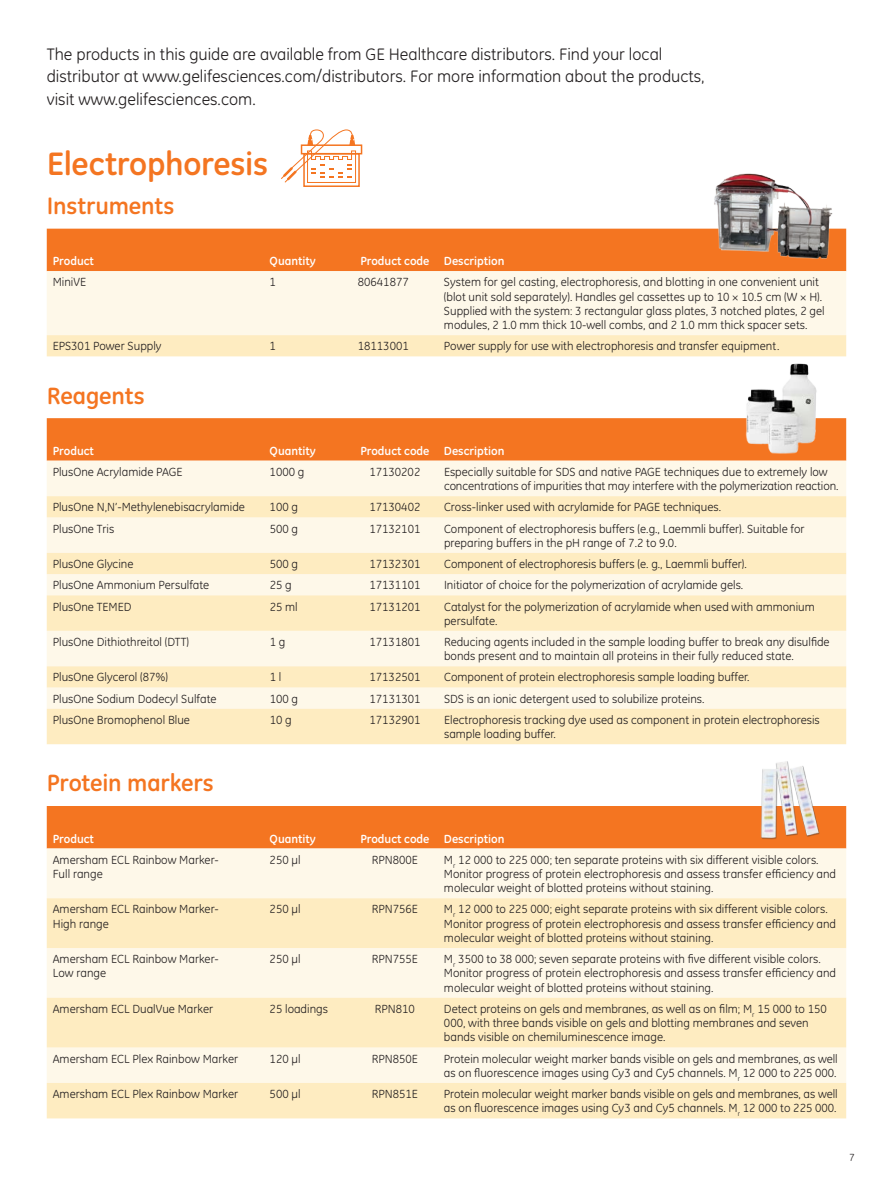
<style>
.page{position:relative;width:893px;height:1191px;background:#fff}
.page>*{position:absolute;margin:0;border:0;box-sizing:border-box;transform-origin:0 0}
.t1{font:700 33px "GE Inspira";letter-spacing:-.01em;color:#f47521}
.t2{font:700 24px "GE Inspira";letter-spacing:-.005em;color:#f47521}
.t3{font:16.8px/22.5px "GE Inspira";color:#231f20}
.t4{font:12px/14.2px "GE Inspira";color:#231f20}
.t5{font:700 12px "GE Inspira";color:#fff}
.t6{font:10.5px "GE Inspira";color:#231f20}
</style>
<div class="page">
<div style="left:47px;top:229px;width:799px;height:42px;background:#f47521"></div>
<div style="left:47px;top:271px;width:799px;height:64px;background:#fef8e9"></div>
<div style="left:47px;top:335px;width:799px;height:21px;background:#feecc1"></div>
<div style="left:47px;top:418px;width:799px;height:43px;background:#f47521"></div>
<div style="left:47px;top:461px;width:799px;height:35px;background:#fef8e9"></div>
<svg style="left:47px;top:496px;width:799px;height:248px;background:#fef1d3"></svg>
<div style="left:47px;top:806px;width:799px;height:42px;background:#f47521"></div>
<div style="left:47px;top:848px;width:799px;height:50px;background:#fef8e9"></div>
<svg style="left:47px;top:898px;width:799px;height:220px;background:#fef0d0"></svg>
<div style="left:301px;top:144px;width:61px;height:10px;border:2px solid #f47521"></div>
<div style="left:303px;top:153px;width:57px;height:34px;border:2px solid #f47521"></div>
<svg style="left:281px;top:129px;width:76px;height:54px"></svg>
<img style="left:703px;top:173px;width:141px;height:91px">
<img style="left:747px;top:761px;width:80px;height:86px">
<img style="left:732px;top:363px;width:91px;height:92px">
<h3 class="t3" style="left:47px;top:43px;width:659px">The products in this guide are available from GE Healthcare distributors. Find your local distributor at www.gelifesciences.com/distributors. For more information about the products, visit www.gelifesciences.com.</h3>
<h1 class="t1" style="left:47px;top:143px;width:223px">Electrophoresis</h1>
<h2 class="t2" style="left:47px;top:190px;width:129px">Instruments</h2>
<p class="t5" style="left:53px;top:253px;width:43px">Product</p>
<p class="t5" style="left:270px;top:253px;width:48px">Quantity</p>
<p class="t5" style="left:360px;top:253px;width:146px">Product code Description</p>
<p class="t4" style="left:53px;top:275px;width:35px">MiniVE</p>
<p class="t4" style="left:270px;top:275px;width:8px">1</p>
<p class="t4" style="left:358px;top:275px;width:52px">80641877</p>
<p class="t4" style="left:444px;top:275px;width:382px">System for gel casting, electrophoresis, and blotting in one convenient unit (blot unit sold separately). Handles gel cassettes up to 10 × 10.5 cm (W × H).<br>Supplied with the system: 3 rectangular glass plates, 3 notched plates, 2 gel modules, 2 1.0 mm thick 10-well combs, and 2 1.0 mm thick spacer sets.</p>
<p class="t4" style="left:53px;top:339px;width:110px">EPS301 Power Supply</p>
<p class="t4" style="left:270px;top:339px;width:8px">1</p>
<p class="t4" style="left:358px;top:339px;width:52px">18113001</p>
<p class="t4" style="left:444px;top:339px;width:337px">Power supply for use with electrophoresis and transfer equipment.</p>
<h2 class="t2" style="left:47px;top:380px;width:100px">Reagents</h2>
<p class="t5" style="left:53px;top:443px;width:43px">Product</p>
<p class="t5" style="left:270px;top:443px;width:48px">Quantity</p>
<p class="t5" style="left:360px;top:443px;width:146px">Product code Description</p>
<p class="t4" style="left:53px;top:465px;width:131px">PlusOne Acrylamide PAGE</p>
<p class="t4" style="left:270px;top:465px;width:36px">1000 g</p>
<p class="t4" style="left:369px;top:465px;width:52px">17130202</p>
<p class="t4" style="left:444px;top:465px;width:396px">Especially suitable for SDS and native PAGE techniques due to extremely low concentrations of impurities that may interfere with the polymerization reaction.</p>
<p class="t4" style="left:53px;top:500px;width:194px">PlusOne N,N’-Methylenebisacrylamide</p>
<p class="t4" style="left:270px;top:500px;width:30px">100 g</p>
<p class="t4" style="left:369px;top:500px;width:52px">17130402</p>
<p class="t4" style="left:444px;top:500px;width:279px">Cross-linker used with acrylamide for PAGE techniques.</p>
<p class="t4" style="left:53px;top:521px;width:63px">PlusOne Tris</p>
<p class="t4" style="left:270px;top:521px;width:30px">500 g</p>
<p class="t4" style="left:369px;top:521px;width:52px">17132101</p>
<p class="t4" style="left:444px;top:521px;width:362px">Component of electrophoresis buffers (e.g., Laemmli buffer). Suitable for preparing buffers in the pH range of 7.2 to 9.0.</p>
<p class="t4" style="left:53px;top:557px;width:82px">PlusOne Glycine</p>
<p class="t4" style="left:270px;top:557px;width:30px">500 g</p>
<p class="t4" style="left:369px;top:557px;width:52px">17132301</p>
<p class="t4" style="left:444px;top:557px;width:304px">Component of electrophoresis buffers (e. g., Laemmli buffer).</p>
<p class="t4" style="left:53px;top:578px;width:158px">PlusOne Ammonium Persulfate</p>
<p class="t4" style="left:270px;top:578px;width:24px">25 g</p>
<p class="t4" style="left:370px;top:578px;width:52px">17131101</p>
<p class="t4" style="left:444px;top:578px;width:301px">Initiator of choice for the polymerization of acrylamide gels.</p>
<p class="t4" style="left:53px;top:599px;width:80px">PlusOne TEMED</p>
<p class="t4" style="left:270px;top:599px;width:30px">25 ml</p>
<p class="t4" style="left:370px;top:599px;width:52px">17131201</p>
<p class="t4" style="left:444px;top:599px;width:372px">Catalyst for the polymerization of acrylamide when used with ammonium persulfate.</p>
<p class="t4" style="left:53px;top:635px;width:138px">PlusOne Dithiothreitol (DTT)</p>
<p class="t4" style="left:270px;top:635px;width:17px">1 g</p>
<p class="t4" style="left:370px;top:635px;width:52px">17131801</p>
<p class="t4" style="left:444px;top:635px;width:387px">Reducing agents included in the sample loading buffer to break any disulfide bonds present and to maintain all proteins in their fully reduced state.</p>
<p class="t4" style="left:53px;top:670px;width:117px">PlusOne Glycerol (87%)</p>
<p class="t4" style="left:270px;top:670px;width:13px">1 l</p>
<p class="t4" style="left:370px;top:670px;width:52px">17132501</p>
<p class="t4" style="left:444px;top:670px;width:307px">Component of protein electrophoresis sample loading buffer.</p>
<p class="t4" style="left:53px;top:691px;width:165px">PlusOne Sodium Dodecyl Sulfate</p>
<p class="t4" style="left:270px;top:691px;width:30px">100 g</p>
<p class="t4" style="left:370px;top:691px;width:52px">17131301</p>
<p class="t4" style="left:444px;top:691px;width:262px">SDS is an ionic detergent used to solubilize proteins.</p>
<p class="t4" style="left:53px;top:712px;width:139px">PlusOne Bromophenol Blue</p>
<p class="t4" style="left:270px;top:712px;width:24px">10 g</p>
<p class="t4" style="left:370px;top:712px;width:52px">17132901</p>
<p class="t4" style="left:444px;top:712px;width:377px">Electrophoresis tracking dye used as component in protein electrophoresis sample loading buffer.</p>
<h2 class="t2" style="left:47px;top:768px;width:169px">Protein markers</h2>
<p class="t5" style="left:53px;top:830px;width:43px">Product</p>
<p class="t5" style="left:270px;top:830px;width:48px">Quantity</p>
<p class="t5" style="left:360px;top:830px;width:146px">Product code Description</p>
<p class="t4" style="left:53px;top:852px;width:168px">Amersham ECL Rainbow Marker-<br>Full range</p>
<p class="t4" style="left:270px;top:852px;width:32px">250 µl</p>
<p class="t4" style="left:372px;top:852px;width:48px">RPN800E</p>
<p class="t4" style="left:444px;top:852px;width:394px">M<sub>r</sub> 12 000 to 225 000; ten separate proteins with six different visible colors.<br>Monitor progress of protein electrophoresis and assess transfer efficiency and molecular weight of blotted proteins without staining.</p>
<p class="t4" style="left:53px;top:902px;width:168px">Amersham ECL Rainbow Marker-<br>High range</p>
<p class="t4" style="left:270px;top:902px;width:32px">250 µl</p>
<p class="t4" style="left:372px;top:902px;width:48px">RPN756E</p>
<p class="t4" style="left:444px;top:902px;width:394px">M<sub>r</sub> 12 000 to 225 000; eight separate proteins with six different visible colors.<br>Monitor progress of protein electrophoresis and assess transfer efficiency and molecular weight of blotted proteins without staining.</p>
<p class="t4" style="left:53px;top:952px;width:168px">Amersham ECL Rainbow Marker-<br>Low range</p>
<p class="t4" style="left:270px;top:952px;width:32px">250 µl</p>
<p class="t4" style="left:372px;top:952px;width:48px">RPN755E</p>
<p class="t4" style="left:444px;top:952px;width:394px">M<sub>r</sub> 3500 to 38 000; seven separate proteins with five different visible colors.<br>Monitor progress of protein electrophoresis and assess transfer efficiency and molecular weight of blotted proteins without staining.</p>
<p class="t4" style="left:53px;top:1001px;width:162px">Amersham ECL DualVue Marker</p>
<p class="t4" style="left:270px;top:1001px;width:60px">25 loadings</p>
<p class="t4" style="left:375px;top:1001px;width:42px">RPN810</p>
<p class="t4" style="left:444px;top:1001px;width:384px">Detect proteins on gels and membranes, as well as on film; M<sub>r</sub> 15 000 to 150<br>000, with three bands visible on gels and blotting membranes and seven bands visible on chemiluminescence image.</p>
<p class="t4" style="left:53px;top:1051px;width:187px">Amersham ECL Plex Rainbow Marker</p>
<p class="t4" style="left:270px;top:1051px;width:32px">120 µl</p>
<p class="t4" style="left:372px;top:1051px;width:48px">RPN850E</p>
<p class="t4" style="left:444px;top:1051px;width:395px">Protein molecular weight marker bands visible on gels and membranes, as well as on fluorescence images using Cy3 and Cy5 channels. M<sub>r</sub> 12 000 to 225 000.</p>
<p class="t4" style="left:53px;top:1087px;width:187px">Amersham ECL Plex Rainbow Marker</p>
<p class="t4" style="left:270px;top:1087px;width:32px">500 µl</p>
<p class="t4" style="left:372px;top:1087px;width:48px">RPN851E</p>
<p class="t4" style="left:444px;top:1087px;width:395px">Protein molecular weight marker bands visible on gels and membranes, as well as on fluorescence images using Cy3 and Cy5 channels. M<sub>r</sub> 12 000 to 225 000.</p>
<p class="t6" style="left:849px;top:1151px;width:7px">7</p>
</div>
